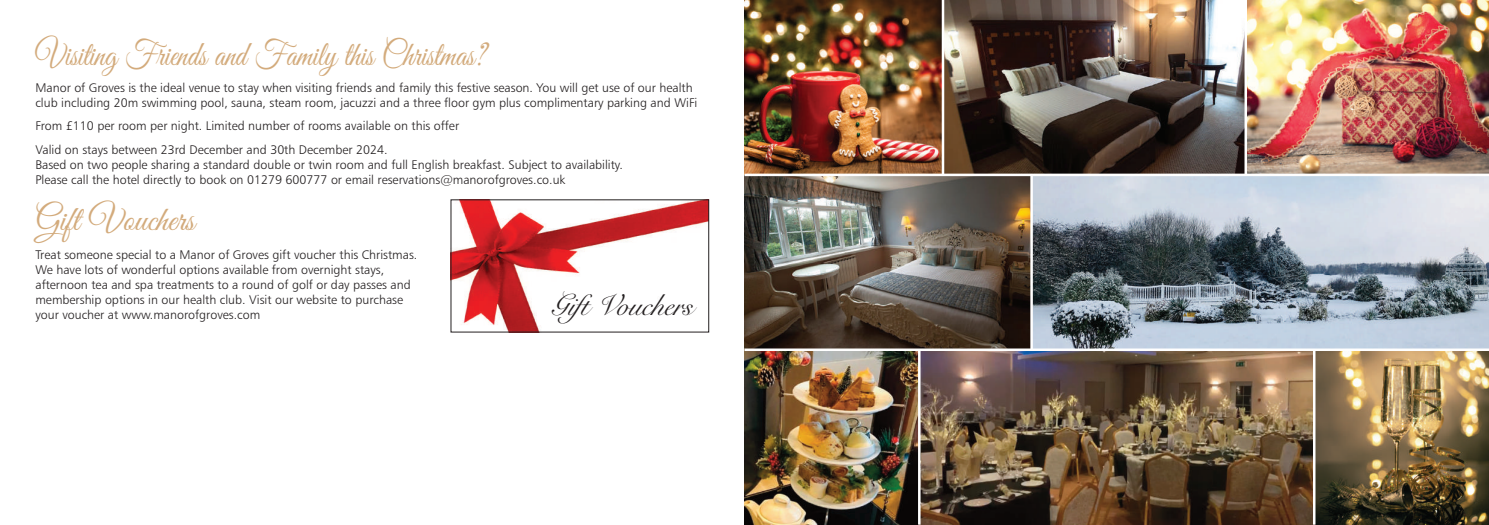
<style>
.page{position:relative;width:1489px;height:525px;background:#fff}
.page>*{position:absolute;margin:0;border:0;box-sizing:border-box;transform-origin:0 0}
.t1{font:35px "Great Vibes";color:#d3ab7c;scale:.87 1}
.t2{font:35px "Great Vibes";color:#d3ab7c}
.t3{font:30px "Judith";color:#231f20}
.t4{font:12.5px/15px "Humanist 777 BT Light B";color:#231f20}
</style>
<div class="page">
<img style="left:944px;top:0;width:300px;height:173px">
<img style="left:920px;top:176px;width:568px;height:348px">
<img style="left:744px;top:176px;width:286px;height:172px">
<img style="left:744px;top:351px;width:174px;height:173px">
<img style="left:1315px;top:351px;width:173px;height:173px">
<img style="left:1247px;top:0;width:241px;height:173px">
<img style="left:744px;top:0;width:197px;height:173px">
<hr style="left:744px;top:348px;width:744px;height:3px;background:#fff">
<hr style="left:1030px;top:175px;width:2px;height:174px;background:#fff">
<hr style="left:1312px;top:349px;width:3px;height:175px;background:#fff">
<img style="left:452px;top:201px;width:255px;height:129px">
<h1 class="t1" style="left:35px;top:35px;width:519px">Visiting Friends and Family this Christmas?</h1>
<p class="t4" style="left:35px;top:81px;width:663px">Manor of Groves is the ideal venue to stay when visiting friends and family this festive season. You will get use of our health club including 20m swimming pool, sauna, steam room, jacuzzi and a three floor gym plus complimentary parking and WiFi</p>
<p class="t4" style="left:35px;top:115px;width:425px;line-height:23.8px">From £110 per room per night. Limited number of rooms available on this offer<br>Valid on stays between 23rd December and 30th December 2024.</p>
<p class="t4" style="left:35px;top:158px;width:589px">Based on two people sharing a standard double or twin room and full English breakfast. Subject to availability.<br>Please call the hotel directly to book on 01279 600777 or email reservations@manorofgroves.co.uk</p>
<h1 class="t2" style="left:35px;top:200px;width:161px">Gift Vouchers</h1>
<p class="t4" style="left:35px;top:248px;width:383px">Treat someone special to a Manor of Groves gift voucher this Christmas.<br>We have lots of wonderful options available from overnight stays, afternoon tea and spa treatments to a round of golf or day passes and membership options in our health club. Visit our website to purchase your voucher at www.manorofgroves.com</p>
<h2 class="t3" style="left:551px;top:294px;width:143px">Gift Vouchers</h2>
</div>
